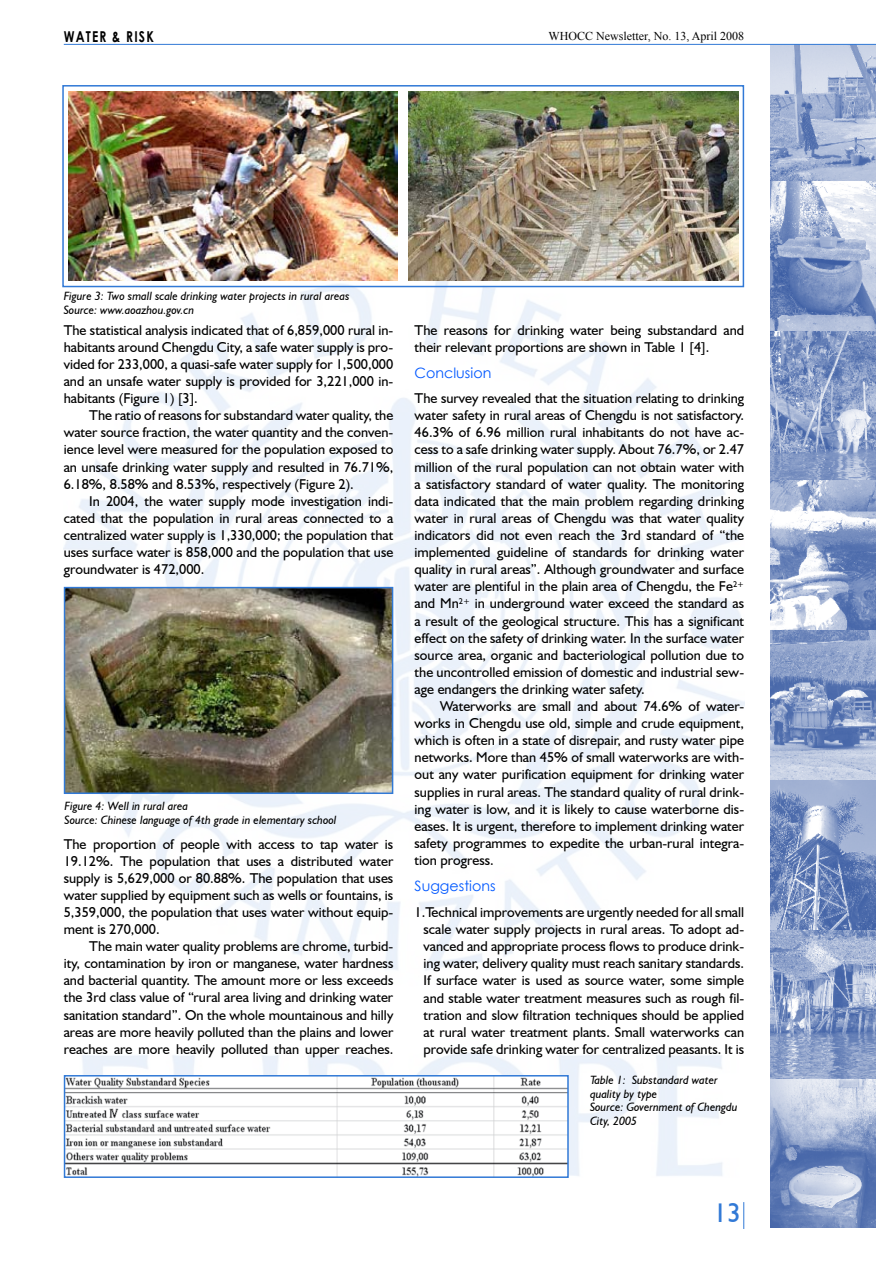
<style>
.page{position:relative;width:893px;height:1263px;background:#fff}
.page>*{position:absolute;margin:0;border:0;box-sizing:border-box;transform-origin:0 0}
.t1{font:27px "Humanist 521 BT";color:#3179d6}
.t2{font:700 15px "Century Gothic";letter-spacing:.1em;color:#000;scale:.8 1}
.t3{font:14.25px/17.1px "Humanist 521 BT";color:#000;text-align:justify}
.t4{font:14.25px "Century Gothic";color:#0158ff}
.t5{font:italic 12px/13.5px "Humanist 521 BT";color:#000}
.t6{font:12px "Times New Roman";color:#000}
</style>
<div class="page">
<img style="left:64px;top:277px;width:680px;height:899px">
<img style="left:770px;top:45px;width:106px;height:1183px">
<hr style="left:64px;top:44px;width:812px;height:1px;background:#3179d6">
<svg style="left:743px;top:1202px;width:1px;height:27px"></svg>
<img style="left:67px;top:1078px;width:499px;height:97px">
<div style="left:64px;top:1075px;width:505px;height:103px;border:2px solid #3179d6"></div>
<img style="left:67px;top:590px;width:323px;height:201px">
<div style="left:64px;top:587px;width:329px;height:207px;border:2px solid #3179d6"></div>
<img style="left:68px;top:91px;width:330px;height:190px">
<img style="left:409px;top:91px;width:329px;height:190px">
<div style="left:62px;top:85px;width:682px;height:202px;border:2px solid #3179d6"></div>
<p class="t2" style="left:64px;top:25px;width:114px">WATER &amp; RISK</p>
<p class="t6" style="left:549px;top:28px;width:197px">WHOCC Newsletter, No. 13, April 2008</p>
<p class="t5" style="left:64px;top:289px;width:287px">Figure 3: Two small scale drinking water projects in rural areas<br>Source: www.aoazhou.gov.cn</p>
<p class="t3" style="left:64px;top:321px;width:331px">The statistical analysis indicated that of 6,859,000 rural in&shy;habitants around Chengdu City, a safe water supply is pro&shy;vided for 233,000, a quasi-safe water supply for 1,500,000 and an unsafe water supply is provided for 3,221,000 in&shy;habitants (Figure 1) [3].</p>
<p class="t3" style="left:64px;top:407px;width:331px;text-indent:26px">The ratio of reasons for substandard water quality, the water source fraction, the water quantity and the conven&shy;ience level were measured for the population exposed to an unsafe drinking water supply and resulted in 76.71%, 6.18%, 8.58% and 8.53%, respectively (Figure 2).</p>
<p class="t3" style="left:64px;top:492px;width:331px;text-indent:26px">In 2004, the water supply mode investigation indi&shy;cated that the population in rural areas connected to a centralized water supply is 1,330,000; the population that uses surface water is 858,000 and the population that use groundwater is 472,000.</p>
<p class="t5" style="left:65px;top:799px;width:274px">Figure 4: Well in rural area<br>Source: Chinese language of 4th grade in elementary school</p>
<p class="t3" style="left:64px;top:835px;width:331px">The proportion of people with access to tap water is 19.12%. The population that uses a distributed water supply is 5,629,000 or 80.88%. The population that uses water supplied by equipment such as wells or fountains, is 5,359,000, the population that uses water without equip&shy;ment is 270,000.</p>
<p class="t3" style="left:64px;top:937px;width:331px;text-indent:26px">The main water quality problems are chrome, turbid&shy;ity, contamination by iron or manganese, water hardness and bacterial quantity. The amount more or less exceeds the 3rd class value of “rural area living and drinking water sanitation standard”. On the whole mountainous and hilly areas are more heavily polluted than the plains and lower reaches are more heavily polluted than upper reaches.</p>
<p class="t3" style="left:415px;top:321px;width:331px">The reasons for drinking water being substandard and their relevant proportions are shown in Table 1 [4].</p>
<p class="t4" style="left:415px;top:363px;width:78px">Conclusion</p>
<p class="t3" style="left:415px;top:389px;width:331px">The survey revealed that the situation relating to drinking water safety in rural areas of Chengdu is not satisfactory.<br>46.3% of 6.96 million rural inhabitants do not have ac&shy;cess to a safe drinking water supply. About 76.7%, or 2.47 million of the rural population can not obtain water with a satisfactory standard of water quality. The monitoring data indicated that the main problem regarding drinking water in rural areas of Chengdu was that water quality indicators did not even reach the 3rd standard of “the implemented guideline of standards for drinking water quality in rural areas”. Although groundwater and surface water are plentiful in the plain area of Chengdu, the Fe<sup>2+ </sup>and Mn<sup>2+</sup> in underground water exceed the standard as a result of the geological structure. This has a significant effect on the safety of drinking water. In the surface water source area, organic and bacteriological pollution due to the uncontrolled emission of domestic and industrial sew&shy;age endangers the drinking water safety.</p>
<p class="t3" style="left:415px;top:697px;width:331px;text-indent:26px">Waterworks are small and about 74.6% of water&shy;works in Chengdu use old, simple and crude equipment, which is often in a state of disrepair, and rusty water pipe networks. More than 45% of small waterworks are with&shy;out any water purification equipment for drinking water supplies in rural areas. The standard quality of rural drink&shy;ing water is low, and it is likely to cause waterborne dis&shy;eases. It is urgent, therefore to implement drinking water safety programmes to expedite the urban-rural integra&shy;tion progress.</p>
<p class="t4" style="left:415px;top:875px;width:82px">Suggestions</p>
<p class="t3" style="left:424px;top:903px;width:322px;text-indent:-9px">1.Technical improvements are urgently needed for all small scale water supply projects in rural areas. To adopt ad&shy;vanced and appropriate process flows to produce drink&shy;ing water, delivery quality must reach sanitary standards.<br>If surface water is used as source water, some simple and stable water treatment measures such as rough fil&shy;tration and slow filtration techniques should be applied at rural water treatment plants. Small waterworks can provide safe drinking water for centralized peasants. It is</p>
<p class="t5" style="left:590px;top:1073px;width:149px">Table 1: Substandard water quality by type<br>Source: Government of Chengdu<br>City, 2005</p>
<h1 class="t1" style="left:713px;top:1196px;width:29px">13</h1>
</div>
